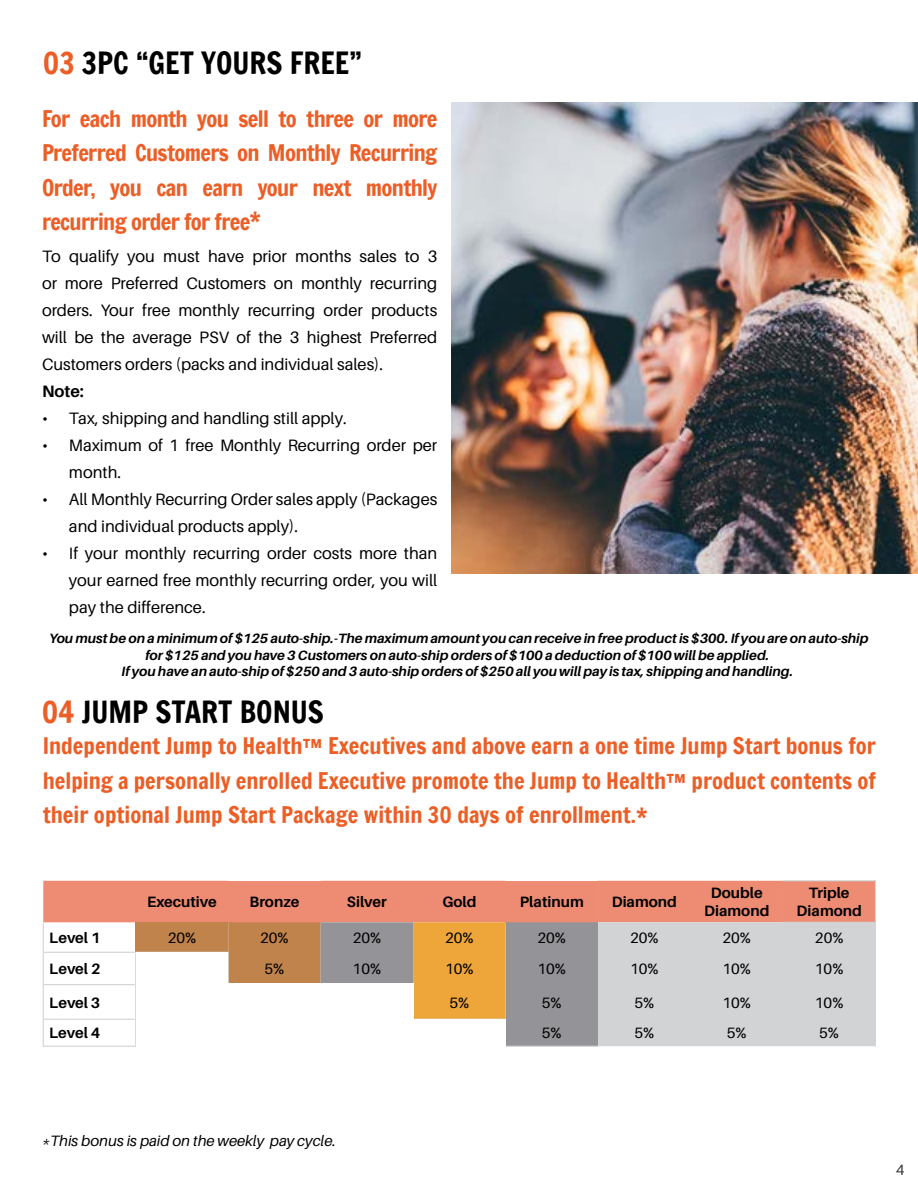
<style>
.page{position:relative;width:918px;height:1188px;background:#fff}
.page>*{position:absolute;margin:0;border:0;box-sizing:border-box;transform-origin:0 0}
.t1{font:30px "Francois One";color:#000}
.t2{font:22.5px/34.5px "Francois One";letter-spacing:-.02em;color:#ec5e25;text-align:justify}
.t3{font:16.5px/27px "Aileron";color:#000;text-align:justify}
.t4{font:700 16.5px "Aileron";color:#000}
.t5{font:700 15px/18px "Aileron";color:#000;text-align:center}
.t6{font:15px "Aileron";color:#000}
.t7{font:italic 15px "Aileron";color:#000}
.t8{font:15px "Aileron";color:#38393b}
.t9{font:italic 700 13.5px/16.5px "Aileron";color:#000;text-align:center}
.s1{color:#ec5e25}
</style>
<div class="page">
<img style="left:452px;top:103px;width:466px;height:471px">
<hr style="left:43px;top:1046px;width:93px;height:1px;background:#d1d3d4">
<hr style="left:413px;top:1046px;width:93px;height:1px;background:#d1d3d4">
<hr style="left:506px;top:1046px;width:92px;height:1px;background:#d1d3d4">
<svg style="left:43px;top:881px;width:833px;height:165px;background:#d5af9c"></svg>
<hr style="left:783px;top:880px;width:93px;height:1px;background:#d1d3d4">
<hr style="left:875px;top:881px;width:1px;height:41px;background:#d1d3d4">
<hr style="left:783px;top:922px;width:93px;height:1px;background:#d1d3d4">
<div style="left:136px;top:952px;width:92px;height:94px;background:#fff"></div>
<div style="left:228px;top:984px;width:185px;height:63px;background:#fff"></div>
<div style="left:411px;top:1019px;width:94px;height:28px;background:#fff"></div>
<h1 class="t1" style="left:43px;top:41px;width:321px"><span class="s1">03</span> 3PC “GET YOURS FREE”</h1>
<h2 class="t2" style="left:42px;top:101px;width:397px">For each month you sell to three or more Preferred Customers on Monthly Recurring Order, you can earn your next monthly recurring order for free*</h2>
<p class="t3" style="left:42px;top:243px;width:397px">To qualify you must have prior months sales to 3 or more Preferred Customers on monthly recurring orders. Your free monthly recurring order products will be the average PSV of the 3 highest Preferred Customers orders (packs and individual sales).</p>
<p class="t4" style="left:42px;top:382px;width:43px">Note:</p>
<p class="t3" style="left:42px;top:405px;width:306px">• Tax, shipping and handling still apply.</p>
<p class="t3" style="left:69px;top:432px;width:370px;text-indent:-27px">• Maximum of 1 free Monthly Recurring order per month.</p>
<p class="t3" style="left:69px;top:486px;width:370px;text-indent:-27px">• All Monthly Recurring Order sales apply (Packages and individual products apply).</p>
<p class="t3" style="left:69px;top:540px;width:370px;text-indent:-27px">• If your monthly recurring order costs more than your earned free monthly recurring order, you will pay the difference.</p>
<p class="t9" style="left:49px;top:630px;width:821px">You must be on a minimum of $125 auto-ship.-The maximum amount you can receive in free product is $300. If you are on auto-ship for $125 and you have 3 Customers on auto-ship orders of $100 a deduction of $100 will be applied.<br>If you have an auto-ship of $250 and 3 auto-ship orders of $250 all you will pay is tax, shipping and handling.</p>
<h1 class="t1" style="left:42px;top:690px;width:284px"><span class="s1">04</span> JUMP START BONUS</h1>
<p class="t2" style="left:43px;top:728px;width:835px">Independent Jump to Health™ Executives and above earn a one time Jump Start bonus for helping a personally enrolled Executive promote the Jump to Health™ product contents of their optional Jump Start Package within 30 days of enrollment.*</p>
<p class="t5" style="left:147px;top:893px;width:71px">Executive</p>
<p class="t5" style="left:250px;top:893px;width:51px">Bronze</p>
<p class="t5" style="left:347px;top:893px;width:41px">Silver</p>
<p class="t5" style="left:442px;top:893px;width:36px">Gold</p>
<p class="t5" style="left:520px;top:893px;width:65px">Platinum</p>
<p class="t5" style="left:612px;top:893px;width:67px">Diamond</p>
<p class="t5" style="left:704px;top:884px;width:67px">Double<br>Diamond</p>
<p class="t5" style="left:797px;top:884px;width:67px">Triple<br>Diamond</p>
<p class="t5" style="left:49px;top:929px;width:53px">Level 1</p>
<p class="t6" style="left:168px;top:930px;width:30px">20%</p>
<p class="t6" style="left:260px;top:930px;width:30px">20%</p>
<p class="t6" style="left:353px;top:930px;width:30px">20%</p>
<p class="t6" style="left:445px;top:930px;width:30px">20%</p>
<p class="t6" style="left:538px;top:930px;width:30px">20%</p>
<p class="t6" style="left:630px;top:930px;width:30px">20%</p>
<p class="t6" style="left:723px;top:930px;width:30px">20%</p>
<p class="t6" style="left:815px;top:930px;width:30px">20%</p>
<p class="t5" style="left:49px;top:960px;width:53px">Level 2</p>
<p class="t6" style="left:265px;top:961px;width:21px">5%</p>
<p class="t6" style="left:353px;top:961px;width:30px">10%</p>
<p class="t6" style="left:445px;top:961px;width:30px">10%</p>
<p class="t6" style="left:538px;top:961px;width:30px">10%</p>
<p class="t6" style="left:630px;top:961px;width:30px">10%</p>
<p class="t6" style="left:722px;top:961px;width:30px">10%</p>
<p class="t6" style="left:815px;top:961px;width:30px">10%</p>
<p class="t5" style="left:49px;top:994px;width:53px">Level 3</p>
<p class="t6" style="left:449px;top:994px;width:21px">5%</p>
<p class="t6" style="left:542px;top:994px;width:21px">5%</p>
<p class="t6" style="left:634px;top:994px;width:21px">5%</p>
<p class="t6" style="left:722px;top:994px;width:30px">10%</p>
<p class="t6" style="left:815px;top:994px;width:30px">10%</p>
<p class="t5" style="left:49px;top:1024px;width:53px">Level 4</p>
<p class="t6" style="left:542px;top:1025px;width:21px">5%</p>
<p class="t6" style="left:634px;top:1025px;width:21px">5%</p>
<p class="t6" style="left:727px;top:1025px;width:21px">5%</p>
<p class="t6" style="left:819px;top:1025px;width:21px">5%</p>
<p class="t7" style="left:42px;top:1133px;width:295px">*This bonus is paid on the weekly pay cycle.</p>
<p class="t8" style="left:896px;top:1161px;width:10px">4</p>
</div>
